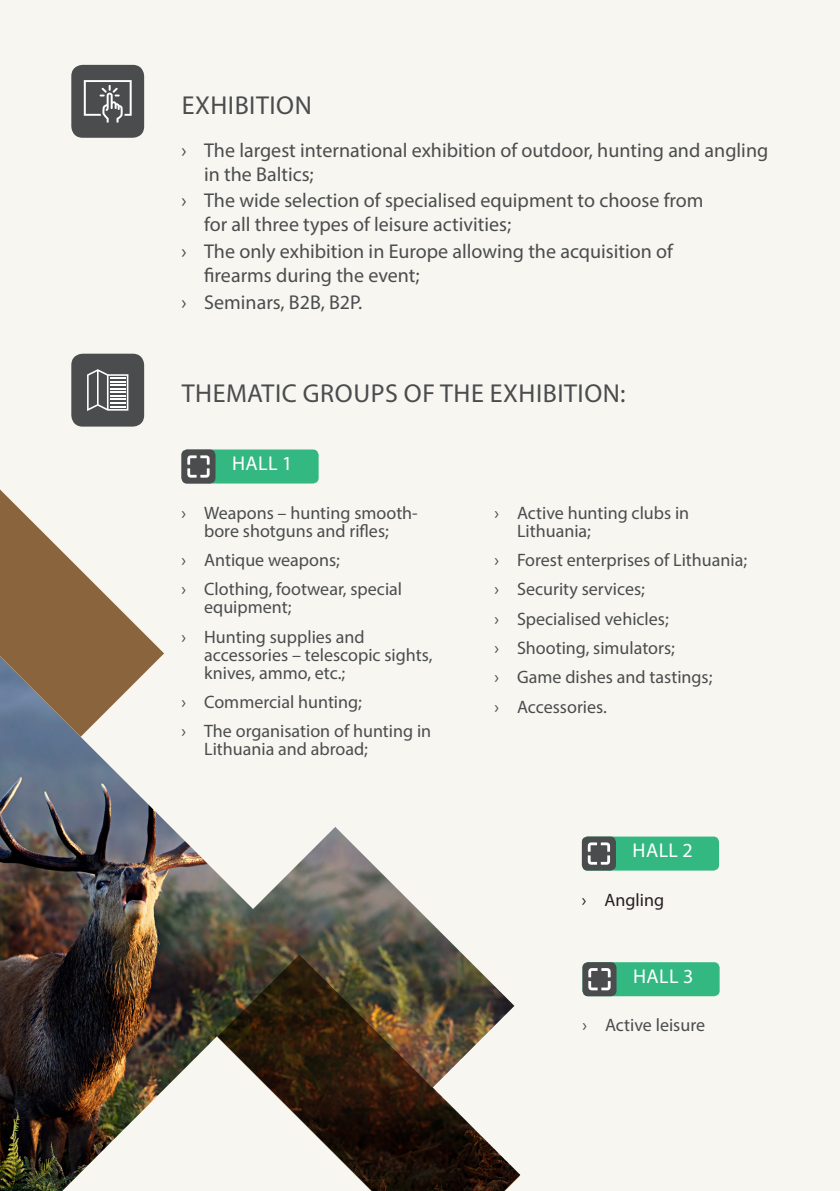
<style>
.page{position:relative;width:840px;height:1191px;background:#fff}
.page>*{position:absolute;margin:0;border:0;box-sizing:border-box;transform-origin:0 0}
.t1{font:26px "Myriad Pro";letter-spacing:.02em;color:#4b4c4d}
.t2{font:20px/24px "Myriad Pro";color:#4b4c4d}
.t3{font:20px "Myriad Pro";letter-spacing:.02em;color:#fff}
.t4{font:18px/18px "Myriad Pro";color:#4b4c4d}
.t5{font:18px "Myriad Pro";color:#231f20}
</style>
<div class="page">
<div style="left:0;top:0;width:839px;height:1191px;background:#f7f6f1"></div>
<div style="left:71px;top:354px;width:73px;height:72px;background:#4b4c4d;border-radius:11px"></div>
<svg style="left:87px;top:369px;width:41px;height:42px"></svg>
<div style="left:581px;top:836px;width:137px;height:34px;background:#34b882;border-radius:6px"></div>
<div style="left:581px;top:836px;width:34px;height:34px;background:#4b4c4d;border-radius:6px"></div>
<svg style="left:587px;top:842px;width:23px;height:23px"></svg>
<div style="left:181px;top:449px;width:137px;height:34px;background:#34b882;border-radius:6px"></div>
<div style="left:181px;top:449px;width:34px;height:34px;background:#4b4c4d;border-radius:6px"></div>
<svg style="left:187px;top:455px;width:23px;height:23px"></svg>
<div style="left:71px;top:65px;width:73px;height:73px;background:#4b4c4d;border-radius:11px"></div>
<svg style="left:84px;top:80px;width:48px;height:42px"></svg>
<div style="left:582px;top:962px;width:137px;height:34px;background:#34b882;border-radius:6px"></div>
<div style="left:582px;top:962px;width:34px;height:34px;background:#4b4c4d;border-radius:6px"></div>
<svg style="left:588px;top:968px;width:23px;height:23px"></svg>
<img style="left:0;top:737px;width:463px;height:454px">
<svg style="left:0;top:489px;width:164px;height:248px"></svg>
<svg style="left:217px;top:954px;width:303px;height:237px"></svg>
<p class="t1" style="left:182px;top:89px;width:131px">EXHIBITION</p>
<p class="t2" style="left:204px;top:138px;width:565px;text-indent:-23px">› The largest international exhibition of outdoor, hunting and angling in the Baltics;</p>
<p class="t2" style="left:204px;top:188px;width:500px;text-indent:-23px">› The wide selection of specialised equipment to choose from for all three types of leisure activities;</p>
<p class="t2" style="left:204px;top:239px;width:470px;text-indent:-23px">› The only exhibition in Europe allowing the acquisition of firearms during the event;</p>
<p class="t2" style="left:181px;top:290px;width:182px">› Seminars, B2B, B2P.</p>
<p class="t1" style="left:182px;top:377px;width:445px">THEMATIC GROUPS OF THE EXHIBITION:</p>
<p class="t3" style="left:232px;top:451px;width:62px">HALL 1</p>
<p class="t4" style="left:181px;top:503px;width:238px;text-align:center">› Weapons – hunting smooth&shy;bore shotguns and rifles;</p>
<p class="t4" style="left:181px;top:550px;width:160px">› Antique weapons;</p>
<p class="t4" style="left:204px;top:580px;width:199px;text-indent:-23px">› Clothing, footwear, special equipment;</p>
<p class="t4" style="left:204px;top:627px;width:230px;text-indent:-23px">› Hunting supplies and accessories – telescopic sights, knives, ammo, etc.;</p>
<p class="t4" style="left:181px;top:692px;width:182px">› Commercial hunting;</p>
<p class="t4" style="left:204px;top:722px;width:228px;text-indent:-23px">› The organisation of hunting in<br>Lithuania and abroad;</p>
<p class="t4" style="left:516px;top:503px;width:174px;text-indent:-23px">› Active hunting clubs in<br>Lithuania;</p>
<p class="t4" style="left:494px;top:550px;width:254px">› Forest enterprises of Lithuania;</p>
<p class="t4" style="left:494px;top:580px;width:152px">› Security services;</p>
<p class="t4" style="left:494px;top:609px;width:176px">› Specialised vehicles;</p>
<p class="t4" style="left:494px;top:638px;width:182px">› Shooting, simulators;</p>
<p class="t4" style="left:494px;top:668px;width:219px">› Game dishes and tastings;</p>
<p class="t4" style="left:494px;top:697px;width:114px">› Accessories.</p>
<p class="t3" style="left:632px;top:838px;width:62px">HALL 2</p>
<p class="t5" style="left:581px;top:888px;width:84px">› Angling</p>
<p class="t3" style="left:632px;top:963px;width:62px">HALL 3</p>
<p class="t4" style="left:582px;top:1016px;width:124px">› Active leisure</p>
</div>
